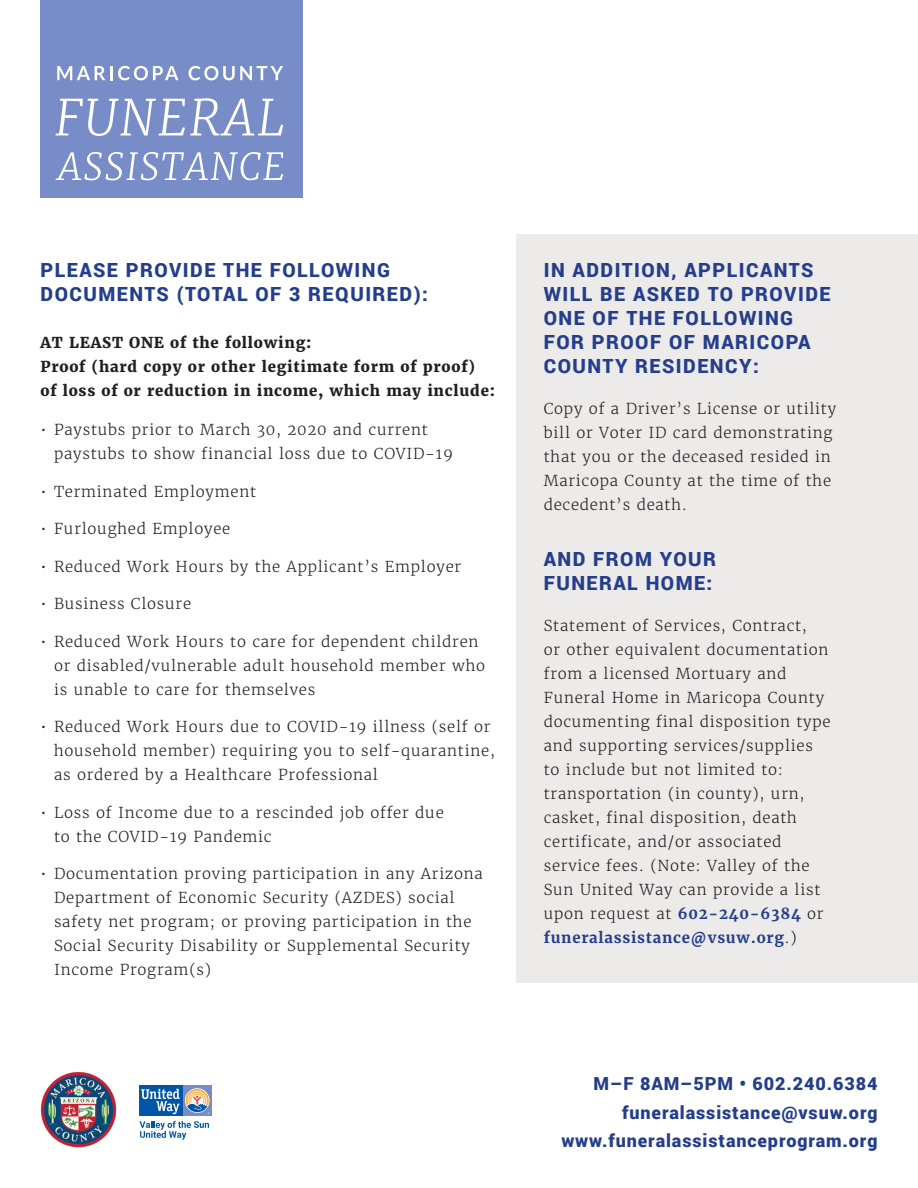
<style>
.page{position:relative;width:918px;height:1188px;background:#fff}
.page>*{position:absolute;margin:0;border:0;box-sizing:border-box;transform-origin:0 0}
.t1{font:900 19.5px/24px "Roboto";letter-spacing:.075em;color:#243e8d}
.t2{font:900 18px/28.5px "Roboto";letter-spacing:.05em;color:#243e8d;text-align:right}
.t3{font:300 15px/24px "Merriweather";letter-spacing:.05em;color:#231f20}
.t4{font:800 15px/24px "Merriweather";letter-spacing:.05em;color:#231f20}
.s1{font-weight:700;color:#243e8d}
</style>
<div class="page">
<div style="left:516px;top:234px;width:402px;height:748px;background:#ecebea"></div>
<div style="left:40px;top:0;width:263px;height:198px;background:#788dc7"></div>
<svg style="left:57px;top:66px;width:48px;height:14px"></svg>
<hr style="left:110px;top:66px;width:3px;height:14px;background:#fff">
<svg style="left:118px;top:66px;width:60px;height:14px"></svg>
<svg style="left:189px;top:66px;width:94px;height:14px"></svg>
<svg style="left:56px;top:98px;width:227px;height:38px"></svg>
<svg style="left:56px;top:152px;width:227px;height:28px"></svg>
<svg style="left:139px;top:1085px;width:73px;height:55px"></svg>
<img style="left:40px;top:1071px;width:77px;height:76px">
<p class="t1" style="left:40px;top:257px;width:389px">PLEASE PROVIDE THE FOLLOWING<br>DOCUMENTS (TOTAL OF 3 REQUIRED):</p>
<p class="t1" style="left:544px;top:257px;width:288px">IN ADDITION, APPLICANTS<br>WILL BE ASKED TO PROVIDE<br>ONE OF THE FOLLOWING<br>FOR PROOF OF MARICOPA<br>COUNTY RESIDENCY:</p>
<p class="t4" style="left:40px;top:330px;width:456px">AT LEAST ONE of the following:<br>Proof (hard copy or other legitimate form of proof)<br>of loss of or reduction in income, which may include:</p>
<p class="t3" style="left:54px;top:418px;width:400px;text-indent:-14px">• Paystubs prior to March 30, 2020 and current paystubs to show financial loss due to COVID-19</p>
<p class="t3" style="left:40px;top:479px;width:217px">• Terminated Employment</p>
<p class="t3" style="left:40px;top:517px;width:191px">• Furloughed Employee</p>
<p class="t3" style="left:40px;top:554px;width:422px">• Reduced Work Hours by the Applicant’s Employer</p>
<p class="t3" style="left:40px;top:592px;width:152px">• Business Closure</p>
<p class="t3" style="left:54px;top:629px;width:433px;text-indent:-14px">• Reduced Work Hours to care for dependent children or disabled/vulnerable adult household member who is unable to care for themselves</p>
<p class="t3" style="left:54px;top:715px;width:443px;text-indent:-14px">• Reduced Work Hours due to COVID-19 illness (self or household member) requiring you to self-quarantine, as ordered by a Healthcare Professional</p>
<p class="t3" style="left:54px;top:800px;width:391px;text-indent:-14px">• Loss of Income due to a rescinded job offer due to the COVID-19 Pandemic</p>
<p class="t3" style="left:54px;top:862px;width:430px;text-indent:-14px">• Documentation proving participation in any Arizona Department of Economic Security (AZDES) social safety net program; or proving participation in the Social Security Disability or Supplemental Security Income Program(s)</p>
<p class="t3" style="left:544px;top:397px;width:294px">Copy of a Driver’s License or utility bill or Voter ID card demonstrating that you or the deceased resided in<br>Maricopa County at the time of the decedent’s death.</p>
<p class="t1" style="left:544px;top:546px;width:174px">AND FROM YOUR<br>FUNERAL HOME:</p>
<p class="t3" style="left:544px;top:614px;width:288px">Statement of Services, Contract,<br>or other equivalent documentation from a licensed Mortuary and Funeral Home in Maricopa County documenting final disposition type and supporting services/supplies to include but not limited to: transportation (in county), urn, casket, final disposition, death certificate, and/or associated service fees. (Note: Valley of the Sun United Way can provide a list upon request at <span class="s1">602-240-6384</span> or <span class="s1">funeralassistance@vsuw.org</span>.)</p>
<p class="t2" style="left:594px;top:1069px;width:285px">M–F 8AM–5PM • 602.240.6384 funeralassistance@vsuw.org</p>
<p class="t2" style="left:561px;top:1126px;width:318px">www.funeralassistanceprogram.org</p>
</div>
